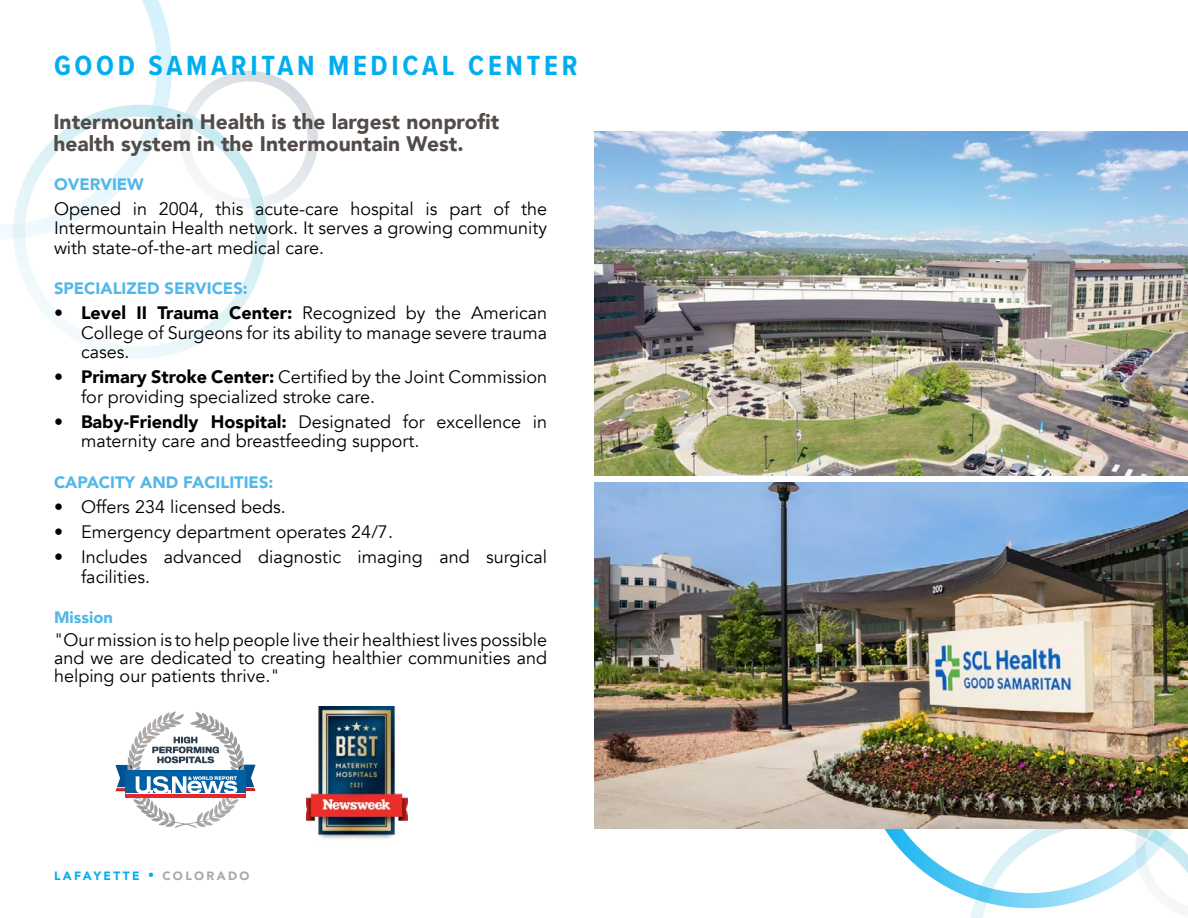
<style>
.page{position:relative;width:1188px;height:918px;background:#fff}
.page>*{position:absolute;margin:0;border:0;box-sizing:border-box;transform-origin:0 0}
.t1{font:700 28.8px "Proxima Nova Cond";letter-spacing:.13em;color:#00aeef}
.t2{font:900 21px/22.5px "Avenir";color:#524b48}
.t3{font:18px/19.5px "Avenir";color:#000;text-align:justify}
.t4{font:900 16.5px "Avenir";color:#53b7e8}
.t5{font:900 12px "Avenir";letter-spacing:.2em;color:#00aeef}
.s1{font-weight:900}
.s2{color:#a7a9ac}
</style>
<div class="page">
<div style="left:180px;top:71px;width:138px;height:138px;border:10px solid #0d3151;border-radius:50%"></div>
<svg style="left:0;top:0;width:172px;height:239px"></svg>
<div style="left:13px;top:105px;width:254px;height:254px;border:12px solid #bee6ef;border-radius:50%"></div>
<svg style="left:970px;top:908px;width:218px;height:10px"></svg>
<svg style="left:857px;top:828px;width:331px;height:80px"></svg>
<img style="left:594px;top:132px;width:594px;height:343px">
<img style="left:594px;top:483px;width:594px;height:345px">
<svg style="left:115px;top:712px;width:141px;height:116px"></svg>
<hr style="left:125px;top:794px;width:121px;height:3px;background:#e92629">
<img style="left:306px;top:707px;width:101px;height:132px">
<h1 class="t1" style="left:54px;top:45px;width:525px">GOOD SAMARITAN MEDICAL CENTER</h1>
<p class="t2" style="left:53px;top:109px;width:447px">Intermountain Health is the largest nonprofit health system in the Intermountain West.</p>
<p class="t4" style="left:54px;top:170px;width:91px">OVERVIEW</p>
<p class="t3" style="left:54px;top:199px;width:495px">Opened in 2004, this acute-care hospital is part of the Intermountain Health network. It serves a growing community with state-of-the-art medical care.</p>
<p class="t4" style="left:54px;top:274px;width:195px">SPECIALIZED SERVICES:</p>
<p class="t3" style="left:81px;top:303px;width:468px;text-indent:-27px"><span class="s1">• Level II Trauma Center:</span> Recognized by the American College of Surgeons for its ability to manage severe trauma cases.</p>
<p class="t3" style="left:81px;top:368px;width:468px;text-indent:-27px"><span class="s1">• Primary Stroke Center:</span> Certified by the Joint Commission for providing specialized stroke care.</p>
<p class="t3" style="left:81px;top:412px;width:468px;text-indent:-27px"><span class="s1">• Baby-Friendly Hospital:</span> Designated for excellence in maternity care and breastfeeding support.</p>
<p class="t4" style="left:54px;top:468px;width:221px">CAPACITY AND FACILITIES:</p>
<p class="t3" style="left:54px;top:497px;width:233px">• Offers 234 licensed beds.</p>
<p class="t3" style="left:54px;top:522px;width:341px">• Emergency department operates 24/7.</p>
<p class="t3" style="left:81px;top:547px;width:468px;text-indent:-27px">• Includes advanced diagnostic imaging and surgical facilities.</p>
<p class="t4" style="left:54px;top:603px;width:60px">Mission</p>
<p class="t3" style="left:54px;top:632px;width:495px;line-height:18px">"Our mission is to help people live their healthiest lives possible and we are dedicated to creating healthier communities and helping our patients thrive."</p>
<p class="t5" style="left:54px;top:866px;width:197px">LAFAYETTE • <span class="s2">COLORADO</span></p>
</div>
